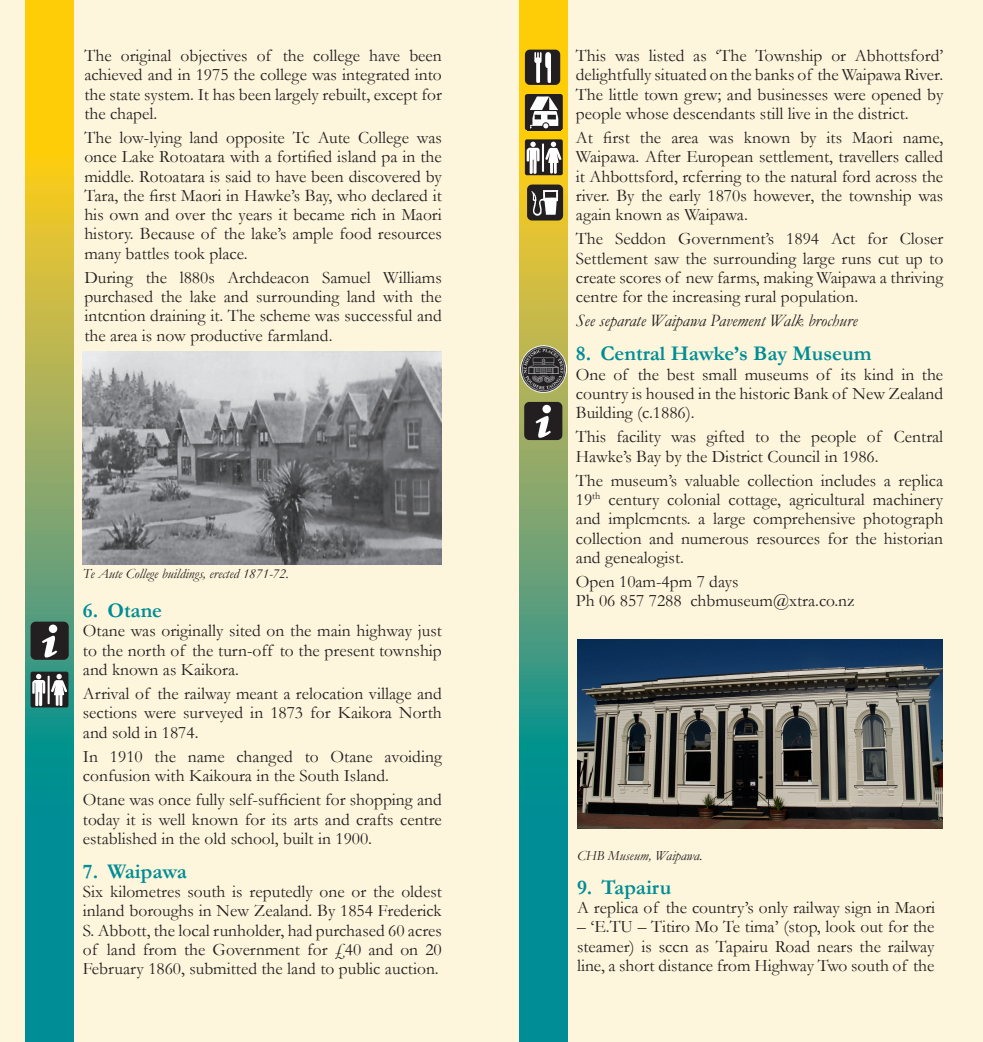
<style>
.page{position:relative;width:983px;height:1042px;background:#fff}
.page>*{position:absolute;margin:0;border:0;box-sizing:border-box;transform-origin:0 0}
.t1{font:700 21px "Garamond";color:#008d96}
.t2{font:17.5px/19.2px "Garamond";color:#231f20;text-align:justify}
.t3{font:italic 17.5px "Garamond";color:#231f20}
.t4{font:italic 14px "Garamond";color:#231f20}
</style>
<div class="page">
<div style="left:0;top:0;width:982px;height:1042px;background:#fef6dc"></div>
<svg style="left:26px;top:0;width:48px;height:1042px;background:#7ca95f"></svg>
<svg style="left:519px;top:0;width:48px;height:1042px;background:#62a36c"></svg>
<img style="left:83px;top:351px;width:358px;height:214px">
<img style="left:577px;top:639px;width:365px;height:189px">
<img style="left:520px;top:346px;width:46px;height:46px">
<div style="left:524px;top:402px;width:38px;height:38px;background:#231f20;border-radius:5px"></div>
<div style="left:542px;top:405px;width:8px;height:8px;background:#fff;border-radius:50%"></div>
<svg style="left:535px;top:416px;width:16px;height:22px"></svg>
<div style="left:31px;top:621px;width:38px;height:39px;background:#231f20;border-radius:5px"></div>
<div style="left:49px;top:624px;width:8px;height:9px;background:#fff;border-radius:50%"></div>
<svg style="left:42px;top:635px;width:15px;height:23px"></svg>
<div style="left:31px;top:671px;width:37px;height:36px;background:#231f20;border-radius:2px"></div>
<svg style="left:32px;top:674px;width:35px;height:32px"></svg>
<div style="left:524px;top:139px;width:38px;height:36px;background:#231f20;border-radius:2px"></div>
<svg style="left:526px;top:142px;width:35px;height:32px"></svg>
<img style="left:524px;top:50px;width:36px;height:35px">
<div style="left:524px;top:94px;width:38px;height:36px;background:#231f20;border-radius:2px"></div>
<img style="left:530px;top:96px;width:29px;height:33px">
<img style="left:527px;top:184px;width:36px;height:36px">
<p class="t2" style="left:84px;top:46px;width:359px">The original objectives of the college have been achieved and in 1975 the college was integrated into the state system. It has been largely rebuilt, except for the chapel.</p>
<p class="t2" style="left:84px;top:128px;width:359px">The low-lying land opposite Tc Aute College was once Lake Rotoatara with a fortified island pa in the middle. Rotoatara is said to have been discovered by Tara, the first Maori in Hawke’s Bay, who declared it his own and over thc years it became rich in Maori history. Because of the lake’s ample food resources many battles took place.</p>
<p class="t2" style="left:84px;top:267px;width:359px">During the l880s Archdeacon Samuel Williams purchased the lake and surrounding land with the intcntion draining it. The scheme was successful and the area is now productive farmland.</p>
<p class="t4" style="left:83px;top:565px;width:207px">Te Aute College buildings, erected 1871-72.</p>
<p class="t1" style="left:83px;top:598px;width:81px">6. Otane</p>
<p class="t2" style="left:83px;top:621px;width:360px">Otane was originally sited on the main highway just to the north of the turn-off to the present township and known as Kaikora.</p>
<p class="t2" style="left:83px;top:684px;width:360px">Arrival of the railway meant a relocation village and sections were surveyed in 1873 for Kaikora North and sold in 1874.</p>
<p class="t2" style="left:83px;top:746px;width:360px">In 1910 the name changed to Otane avoiding confusion with Kaikoura in the South Island.</p>
<p class="t2" style="left:83px;top:790px;width:360px">Otane was once fully self-sufficient for shopping and today it is well known for its arts and crafts centre established in the old school, built in 1900.</p>
<p class="t1" style="left:83px;top:859px;width:105px">7. Waipawa</p>
<p class="t2" style="left:83px;top:882px;width:360px">Six kilometres south is reputedly one or the oldest inland boroughs in New Zealand. By 1854 Frederick S. Abbott, the local runholder, had purchased 60 acres of land from the Government for £40 and on 20<br>February 1860, submitted the land to public auction.</p>
<p class="t2" style="left:575px;top:46px;width:369px">This was listed as ‘The Township or Abhottsford’ delightfully situated on the banks of the Waipawa River.<br>The little town grew; and businesses were opened by people whose descendants still live in the district.</p>
<p class="t2" style="left:575px;top:128px;width:369px">At first the area was known by its Maori name, Waipawa. After European settlement, travellers called it Ahbottsford, rcferring to the natural ford across the river. By the early 1870s however, the township was again known as Waipawa.</p>
<p class="t2" style="left:575px;top:229px;width:369px">The Seddon Government’s 1894 Act for Closer Settlement saw the surrounding large runs cut up to create scores of new farms, making Waipawa a thriving centre for the increasing rural population.</p>
<p class="t3" style="left:575px;top:310px;width:283px">See separate Waipawa Pavement Walk brochure</p>
<p class="t1" style="left:575px;top:341px;width:297px">8. Central Hawke’s Bay Museum</p>
<p class="t2" style="left:575px;top:364px;width:369px">One of the best small museums of its kind in the country is housed in the historic Bank of New Zealand Building (c.1886).</p>
<p class="t2" style="left:575px;top:427px;width:369px">This facility was gifted to the people of Central<br>Hawke’s Bay by the District Council in 1986.</p>
<p class="t2" style="left:575px;top:470px;width:369px">The museum’s valuable collection includes a replica 19<sup>th</sup> century colonial cottage, agricultural machinery and implcmcnts. a large comprehensive photograph collection and numerous resources for the historian and genealogist.</p>
<p class="t2" style="left:575px;top:572px;width:280px">Open 10am-4pm 7 days<br>Ph 06 857 7288 chbmuseum@xtra.co.nz</p>
<p class="t4" style="left:577px;top:847px;width:127px">CHB Museum, Waipawa.</p>
<p class="t1" style="left:577px;top:874px;width:96px">9. Tapairu</p>
<p class="t2" style="left:577px;top:897px;width:359px">A replica of the country’s only railway sign in Maori</p>
<p class="t2" style="left:577px;top:917px;width:359px">– ‘E.TU – Titiro Mo Te tima’ (stop, look out for the steamer) is sccn as Tapairu Road nears the railway line, a short distance from Highway Two south of the</p>
</div>
